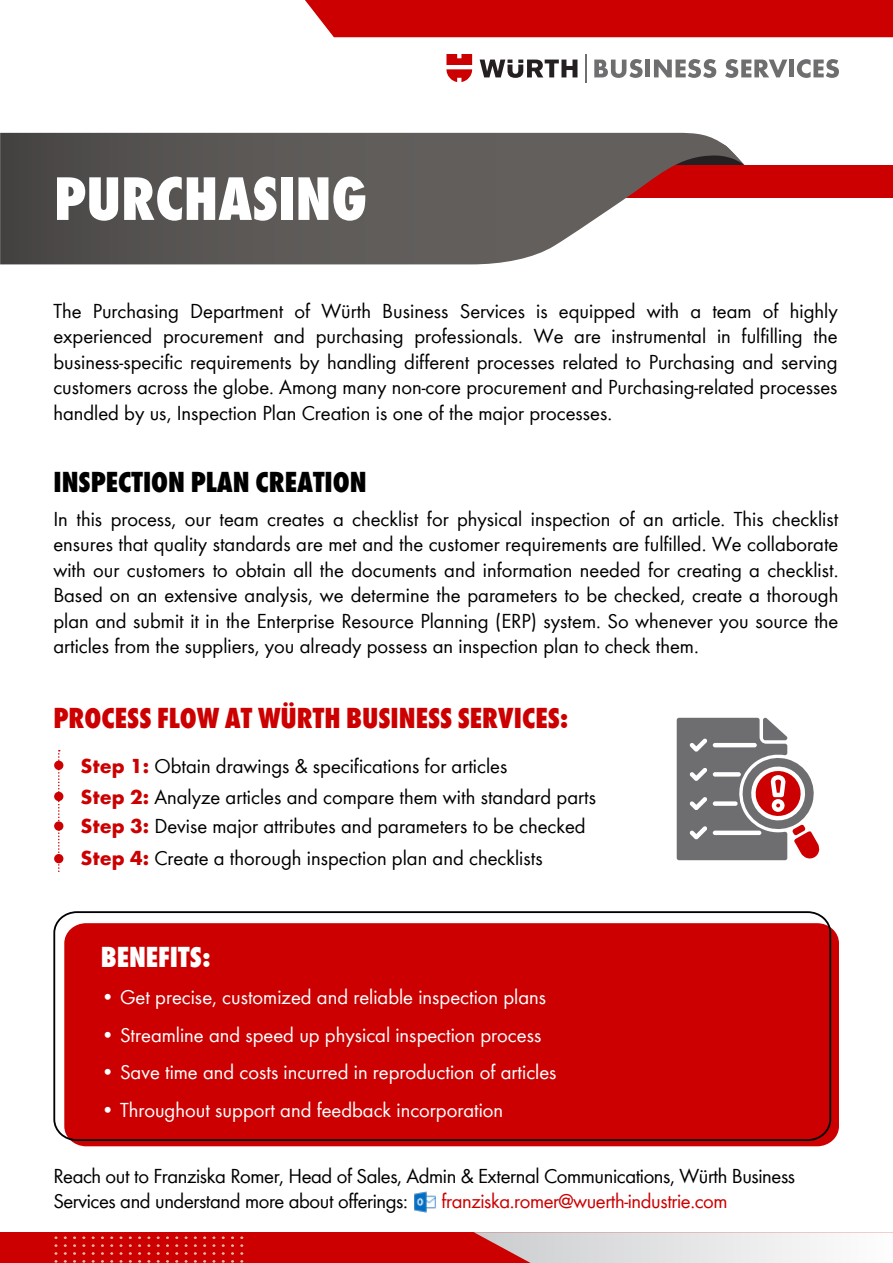
<style>
.page{position:relative;width:893px;height:1263px;background:#fff}
.page>*{position:absolute;margin:0;border:0;box-sizing:border-box;transform-origin:0 0}
.t1{font:63.9px "Wuerth Extra Bold Cond Caps";color:#fff}
.t2{font:30px "Wuerth Extra Bold Cond Caps";color:#c00}
.t3{font:30px "Wuerth Extra Bold Cond Caps";color:#000}
.t4{font:30px "Wuerth Extra Bold Cond Caps";color:#fff}
.t5{font:21px/25.5px "Wuerth";color:#000;text-align:justify}
.t6{font:21px/25.5px "Wuerth";color:#000001;text-align:justify}
.t7{font:21px "Wuerth";color:#fff}
.t8{font:21px/25.2px "Wuerth";letter-spacing:-.02em;color:#000}
.t9{font:21px "Wuerth";letter-spacing:-.02em;color:#c00}
.s1{font-weight:700;color:#c00}
</style>
<div class="page">
<div style="left:0;top:1232px;width:893px;height:31px;background:#c00"></div>
<svg style="left:474px;top:1232px;width:419px;height:31px;background:#e3d5d6"></svg>
<svg style="left:480px;top:60px;width:97px;height:18px"></svg>
<svg style="left:446px;top:54px;width:26px;height:28px"></svg>
<svg style="left:594px;top:59px;width:49px;height:19px"></svg>
<div style="left:645px;top:60px;width:5px;height:17px;background:#6e6e70"></div>
<svg style="left:654px;top:59px;width:62px;height:19px"></svg>
<svg style="left:725px;top:59px;width:62px;height:19px"></svg>
<div style="left:789px;top:60px;width:5px;height:17px;background:#6e6e70"></div>
<svg style="left:797px;top:59px;width:42px;height:19px"></svg>
<svg style="left:585px;top:54px;width:1px;height:28px"></svg>
<svg style="left:240px;top:1236px;width:3px;height:27px"></svg>
<svg style="left:231px;top:1236px;width:3px;height:27px"></svg>
<svg style="left:222px;top:1236px;width:3px;height:27px"></svg>
<svg style="left:212px;top:1236px;width:3px;height:27px"></svg>
<svg style="left:203px;top:1236px;width:3px;height:27px"></svg>
<svg style="left:194px;top:1236px;width:3px;height:27px"></svg>
<svg style="left:185px;top:1236px;width:3px;height:27px"></svg>
<svg style="left:175px;top:1236px;width:3px;height:27px"></svg>
<svg style="left:166px;top:1236px;width:3px;height:27px"></svg>
<svg style="left:157px;top:1236px;width:3px;height:27px"></svg>
<svg style="left:147px;top:1236px;width:3px;height:27px"></svg>
<svg style="left:138px;top:1236px;width:3px;height:27px"></svg>
<svg style="left:129px;top:1236px;width:3px;height:27px"></svg>
<svg style="left:120px;top:1236px;width:3px;height:27px"></svg>
<svg style="left:110px;top:1236px;width:3px;height:27px"></svg>
<svg style="left:101px;top:1236px;width:3px;height:27px"></svg>
<svg style="left:92px;top:1236px;width:3px;height:27px"></svg>
<svg style="left:82px;top:1236px;width:3px;height:27px"></svg>
<svg style="left:73px;top:1236px;width:3px;height:27px"></svg>
<svg style="left:64px;top:1236px;width:3px;height:27px"></svg>
<svg style="left:54px;top:1236px;width:3px;height:27px"></svg>
<div style="left:368px;top:166px;width:525px;height:32px;background:#c00"></div>
<svg style="left:0;top:133px;width:745px;height:131px"></svg>
<img style="left:414px;top:1191px;width:22px;height:22px">
<div style="left:305px;top:0;width:588px;height:37px;background:#c00"></div>
<div style="left:71px;top:927px;width:768px;height:219px;background:#c00"></div>
<svg style="left:53px;top:911px;width:778px;height:230px;background:#cb0e0e"></svg>
<svg style="left:58px;top:750px;width:2px;height:122px"></svg>
<div style="left:54px;top:761px;width:9px;height:9px;background:#c00;border-radius:50%"></div>
<div style="left:54px;top:792px;width:9px;height:9px;background:#c00;border-radius:50%"></div>
<div style="left:54px;top:821px;width:9px;height:10px;background:#c00;border-radius:50%"></div>
<div style="left:54px;top:854px;width:9px;height:9px;background:#c00;border-radius:50%"></div>
<svg style="left:677px;top:717px;width:142px;height:143px"></svg>
<h1 class="t1" style="left:54px;top:154px;width:315px">PURCHASING</h1>
<p class="t6" style="left:53px;top:297px;width:786px">The Purchasing Department of Würth Business Services is equipped with a team of highly experienced procurement and purchasing professionals. We are instrumental in fulfilling the business-specific requirements by handling different processes related to Purchasing and serving customers across the globe. Among many non-core procurement and Purchasing-related processes handled by us, Inspection Plan Creation is one of the major processes.</p>
<h2 class="t3" style="left:53px;top:461px;width:315px">INSPECTION PLAN CREATION</h2>
<p class="t5" style="left:53px;top:505px;width:787px">In this process, our team creates a checklist for physical inspection of an article. This checklist ensures that quality standards are met and the customer requirements are fulfilled. We collaborate with our customers to obtain all the documents and information needed for creating a checklist.<br>Based on an extensive analysis, we determine the parameters to be checked, create a thorough plan and submit it in the Enterprise Resource Planning (ERP) system. So whenever you source the articles from the suppliers, you already possess an inspection plan to check them.</p>
<h2 class="t2" style="left:53px;top:696px;width:517px">PROCESS FLOW AT WÜRTH BUSINESS SERVICES:</h2>
<p class="t5" style="left:81px;top:749px;width:517px;line-height:30.8px;text-align:left"><span class="s1">Step 1:</span> Obtain drawings &amp; specifications for articles<br><span class="s1">Step 2:</span> Analyze articles and compare them with standard parts <span class="s1">Step 3:</span> Devise major attributes and parameters to be checked <span class="s1">Step 4:</span> Create a thorough inspection plan and checklists</p>
<h2 class="t4" style="left:101px;top:936px;width:112px">BENEFITS:</h2>
<p class="t7" style="left:101px;top:983px;width:447px">• Get precise, customized and reliable inspection plans</p>
<p class="t7" style="left:101px;top:1021px;width:442px">• Streamline and speed up physical inspection process</p>
<p class="t7" style="left:101px;top:1058px;width:457px">• Save time and costs incurred in reproduction of articles</p>
<p class="t7" style="left:101px;top:1096px;width:404px">• Throughout support and feedback incorporation</p>
<p class="t8" style="left:53px;top:1162px;width:743px">Reach out to Franziska Romer, Head of Sales, Admin &amp; External Communications, Würth Business<br>Services and understand more about offerings:</p>
<p class="t9" style="left:441px;top:1187px;width:288px">franziska.romer@wuerth-industrie.com</p>
</div>
